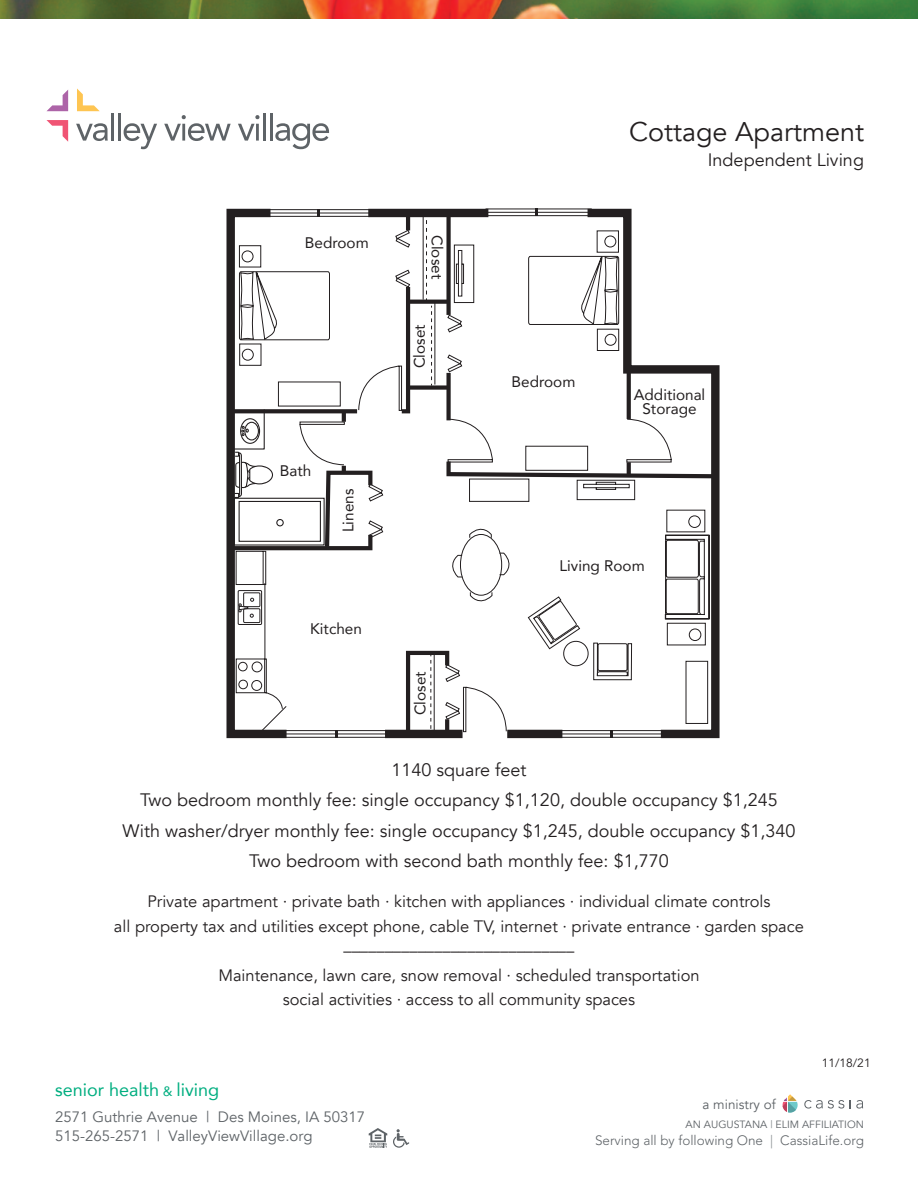
<style>
.page{position:relative;width:918px;height:1188px;background:#fff}
.page>*{position:absolute;margin:0;border:0;box-sizing:border-box;transform-origin:0 0}
.t1{font:27px "Avenir";color:#231f20}
.t2{font:18px "Avenir";color:#231f20}
.t3{font:18px "Avenir";color:#00ae80}
.t4{font:16.5px "Avenir";color:#231f20}
.t5{font:15.3px/13.2px "Avenir";color:#231f20;text-align:center}
.t6{font:15px/19.5px "Avenir";color:#5e6367}
.t7{font:300 13.5px "Avenir";color:#5e6367}
.t8{font:13.5px "Avenir";color:#5e6367}
.t9{font:12px "Avenir";color:#231f20}
.t10{font:10.5px "Avenir";color:#5e6367}
.s1{font-size:13.5px}
.s2{color:#83888c}
</style>
<div class="page">
<div style="left:385px;top:730px;width:78px;height:8px;background:#231f20"></div>
<svg style="left:579px;top:208px;width:141px;height:531px"></svg>
<div style="left:368px;top:209px;width:120px;height:8px;background:#231f20"></div>
<hr style="left:406px;top:212px;width:4px;height:18px;background:#231f20">
<div style="left:446px;top:211px;width:5px;height:104px;background:#231f20"></div>
<hr style="left:486px;top:208px;width:106px;height:1px;background:#231f20">
<hr style="left:486px;top:215px;width:102px;height:1px;background:#231f20">
<hr style="left:486px;top:212px;width:105px;height:1px;background:#231f20">
<svg style="left:535px;top:209px;width:3px;height:6px"></svg>
<hr style="left:285px;top:737px;width:103px;height:1px;background:#231f20">
<hr style="left:285px;top:733px;width:106px;height:1px;background:#231f20">
<svg style="left:375px;top:229px;width:297px;height:503px"></svg>
<hr style="left:423px;top:215px;width:1px;height:85px;background:#231f20">
<svg style="left:426px;top:217px;width:1px;height:27px"></svg>
<svg style="left:404px;top:457px;width:313px;height:281px"></svg>
<svg style="left:460px;top:478px;width:248px;height:246px"></svg>
<svg style="left:528px;top:230px;width:91px;height:121px"></svg>
<div style="left:605px;top:334px;width:11px;height:12px;border:1px solid #231f20;border-radius:50%"></div>
<svg style="left:226px;top:208px;width:149px;height:531px"></svg>
<svg style="left:241px;top:244px;width:347px;height:227px"></svg>
<div style="left:456px;top:264px;width:3px;height:20px;border:1px solid #231f20"></div>
<div style="left:462px;top:264px;width:2px;height:20px;border:1px solid #231f20"></div>
<div style="left:458px;top:250px;width:4px;height:46px;border:1px solid #231f20"></div>
<svg style="left:47px;top:90px;width:21px;height:21px"></svg>
<svg style="left:77px;top:88px;width:23px;height:23px"></svg>
<svg style="left:47px;top:120px;width:21px;height:22px"></svg>
<svg style="left:76px;top:123px;width:32px;height:18px"></svg>
<hr style="left:111px;top:113px;width:3px;height:28px;background:#5e6367">
<hr style="left:118px;top:113px;width:3px;height:28px;background:#5e6367">
<svg style="left:124px;top:123px;width:33px;height:26px"></svg>
<svg style="left:164px;top:115px;width:67px;height:26px"></svg>
<svg style="left:238px;top:115px;width:21px;height:26px"></svg>
<hr style="left:263px;top:113px;width:3px;height:28px;background:#5e6367">
<hr style="left:270px;top:113px;width:3px;height:28px;background:#5e6367">
<svg style="left:275px;top:123px;width:54px;height:26px"></svg>
<img style="left:0;top:0;width:918px;height:18px">
<svg style="left:369px;top:1128px;width:18px;height:20px"></svg>
<svg style="left:393px;top:1129px;width:16px;height:19px"></svg>
<svg style="left:804px;top:1100px;width:40px;height:9px"></svg>
<svg style="left:850px;top:1100px;width:13px;height:9px"></svg>
<svg style="left:782px;top:1094px;width:16px;height:19px"></svg>
<p class="t5" style="left:305px;top:236px;width:65px">Bedroom</p>
<p class="t5" style="left:280px;top:463px;width:33px">Bath</p>
<p class="t5" style="left:341px;top:532px;width:45px;rotate:-90deg">Linens</p>
<p class="t5" style="left:310px;top:622px;width:53px">Kitchen</p>
<p class="t5" style="left:444px;top:235px;width:46px;rotate:90deg">Closet</p>
<p class="t5" style="left:412px;top:368px;width:46px;rotate:-90deg">Closet</p>
<p class="t5" style="left:413px;top:715px;width:46px;rotate:-90deg">Closet</p>
<p class="t1" style="left:629px;top:116px;width:236px">Cottage Apartment</p>
<p class="t2" style="left:708px;top:149px;width:158px">Independent Living</p>
<p class="t5" style="left:512px;top:375px;width:65px">Bedroom</p>
<p class="t5" style="left:634px;top:388px;width:73px">Additional<br>Storage</p>
<p class="t5" style="left:560px;top:558px;width:87px">Living Room</p>
<p class="t2" style="left:391px;top:759px;width:137px">1140 square feet</p>
<p class="t2" style="left:140px;top:789px;width:639px">Two bedroom monthly fee: single occupancy $1,120, double occupancy $1,245</p>
<p class="t2" style="left:122px;top:820px;width:675px">With washer/dryer monthly fee: single occupancy $1,245, double occupancy $1,340</p>
<p class="t2" style="left:249px;top:850px;width:421px">Two bedroom with second bath monthly fee: $1,770</p>
<p class="t4" style="left:147px;top:891px;width:625px">Private apartment · private bath · kitchen with appliances · individual climate controls</p>
<p class="t4" style="left:114px;top:916px;width:692px">all property tax and utilities except phone, cable TV, internet · private entrance · garden space</p>
<p class="t4" style="left:343px;top:941px;width:232px">––––––––––––––––––––––––––––</p>
<p class="t4" style="left:218px;top:965px;width:483px">Maintenance, lawn care, snow removal · scheduled transportation</p>
<p class="t4" style="left:283px;top:990px;width:354px">social activities · access to all community spaces</p>
<p class="t9" style="left:822px;top:1055px;width:50px">11/18/21</p>
<p class="t3" style="left:55px;top:1075px;width:165px">senior health <span class="s1">&amp;</span> living</p>
<p class="t6" style="left:55px;top:1107px;width:312px">2571 Guthrie Avenue | Des Moines, IA 50317<br>515-265-2571 | ValleyViewVillage.org</p>
<p class="t8" style="left:703px;top:1096px;width:75px">a ministry of</p>
<p class="t10" style="left:686px;top:1118px;width:180px">AN AUGUSTANA <span class="s2">|</span> ELIM AFFILIATION</p>
<p class="t7" style="left:595px;top:1134px;width:270px">Serving all by following One <span class="s2">|</span> CassiaLife.org</p>
</div>
